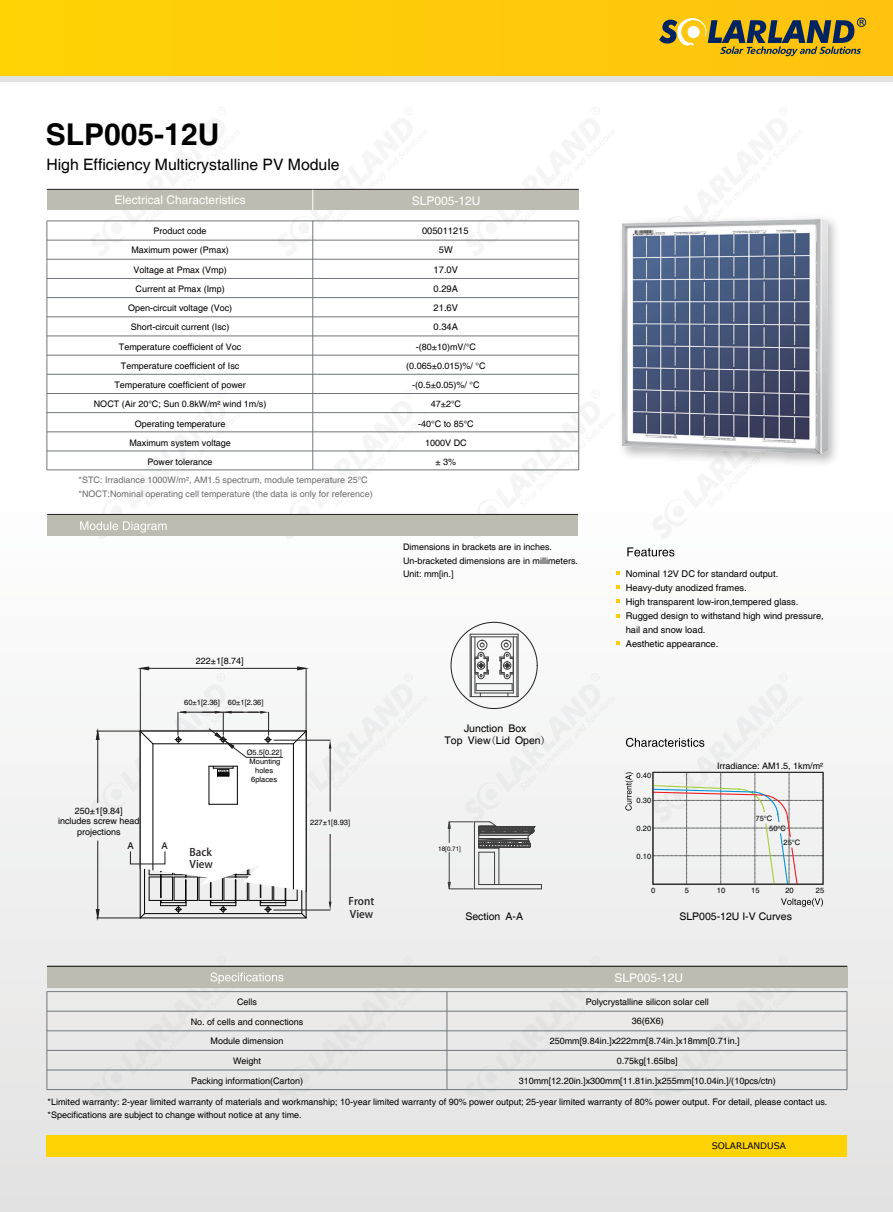
<style>
.page{position:relative;width:893px;height:1212px;background:#fff}
.page>*{position:absolute;margin:0;border:0;box-sizing:border-box;transform-origin:0 0}
.t1{font:700 30px "Helvetica";color:#000}
.t2{font:15.75px "Helvetica";color:#000}
.t3{font:12px "Helvetica";color:#fff}
.t4{font:10.5px/12.1px "Helvetica";color:#000;text-align:center}
.t5{font:10.5px/12.5px "Helvetica Bold G Bpc EUC H";color:#231f20}
.t6{font:9.3px/14px "Helvetica";color:#000}
.t7{font:9px/19.2px "Helvetica";color:#000;text-align:center}
.t8{font:9px/13.5px "Helvetica";color:#6c6d70}
.t9{font:9px "Verdana";color:#000}
.t10{font:7.5px/9.8px "Helvetica";color:#000}
.t11{font:6.3px "Helvetica";color:#000}
.s1{font-family:"Sim Sun"}
</style>
<div class="page">
<div style="left:0;top:499px;width:893px;height:713px;background:linear-gradient(to bottom,#fefefe,#e1e1e0)"></div>
<div style="left:0;top:76px;width:893px;height:6px;background:#e2e2e2"></div>
<svg style="left:91px;top:107px;width:149px;height:133px"></svg>
<svg style="left:465px;top:107px;width:135px;height:149px"></svg>
<svg style="left:278px;top:390px;width:150px;height:149px"></svg>
<svg style="left:465px;top:390px;width:150px;height:149px"></svg>
<svg style="left:653px;top:499px;width:149px;height:40px"></svg>
<div style="left:465px;top:956px;width:150px;height:149px;background:#e8e8e7"></div>
<div style="left:653px;top:956px;width:149px;height:149px;background:#e8e8e7"></div>
<img style="left:614px;top:216px;width:222px;height:257px">
<img style="left:623px;top:219px;width:204px;height:235px">
<div style="left:0;top:0;width:893px;height:76px;background:#fecb09"></div>
<svg style="left:659px;top:18px;width:207px;height:38px"></svg>
<div style="left:47px;top:966px;width:800px;height:21px;background:#bcbcb0"></div>
<div style="left:47px;top:189px;width:532px;height:21px;background:#bcbcb0"></div>
<hr style="left:47px;top:220px;width:532px;height:1px;background:#70767a">
<hr style="left:47px;top:451px;width:532px;height:1px;background:#70767a">
<hr style="left:47px;top:431px;width:532px;height:1px;background:#70767a">
<hr style="left:47px;top:412px;width:532px;height:1px;background:#70767a">
<hr style="left:47px;top:393px;width:532px;height:1px;background:#70767a">
<hr style="left:47px;top:374px;width:532px;height:1px;background:#70767a">
<hr style="left:47px;top:355px;width:532px;height:1px;background:#70767a">
<hr style="left:47px;top:336px;width:532px;height:1px;background:#70767a">
<hr style="left:47px;top:316px;width:532px;height:1px;background:#70767a">
<hr style="left:47px;top:297px;width:532px;height:1px;background:#70767a">
<hr style="left:47px;top:278px;width:532px;height:1px;background:#70767a">
<hr style="left:47px;top:259px;width:532px;height:1px;background:#70767a">
<hr style="left:47px;top:240px;width:532px;height:1px;background:#70767a">
<hr style="left:47px;top:189px;width:532px;height:1px;background:#231f20">
<hr style="left:47px;top:1069px;width:800px;height:1px;background:#70767a">
<hr style="left:47px;top:966px;width:800px;height:1px;background:#030303">
<hr style="left:47px;top:1030px;width:800px;height:1px;background:#70767a">
<hr style="left:47px;top:1011px;width:800px;height:1px;background:#70767a">
<hr style="left:47px;top:1050px;width:800px;height:1px;background:#70767a">
<div style="left:47px;top:514px;width:531px;height:22px;background:#bcbcb0"></div>
<svg style="left:80px;top:390px;width:160px;height:149px"></svg>
<div style="left:47px;top:1135px;width:800px;height:22px;background:#fed304"></div>
<hr style="left:47px;top:1089px;width:800px;height:1px;background:#70767a">
<hr style="left:47px;top:514px;width:531px;height:1px;background:#231f20">
<svg style="left:91px;top:956px;width:337px;height:149px;background:#dcdcda"></svg>
<svg style="left:781px;top:898px;width:42px;height:9px"></svg>
<hr style="left:47px;top:469px;width:532px;height:1px;background:#70767a">
<svg style="left:627px;top:547px;width:47px;height:9px"></svg>
<hr style="left:47px;top:221px;width:1px;height:249px;background:#70767a">
<hr style="left:578px;top:221px;width:1px;height:249px;background:#70767a">
<hr style="left:312px;top:221px;width:1px;height:249px;background:#70767a">
<svg style="left:278px;top:107px;width:150px;height:149px"></svg>
<hr style="left:47px;top:991px;width:1px;height:98px;background:#70767a">
<hr style="left:447px;top:991px;width:1px;height:98px;background:#70767a">
<hr style="left:847px;top:991px;width:1px;height:98px;background:#70767a">
<hr style="left:47px;top:991px;width:800px;height:1px;background:#70767a">
<svg style="left:625px;top:673px;width:199px;height:212px"></svg>
<div style="left:652px;top:772px;width:172px;height:113px;border:1px solid #231f20"></div>
<hr style="left:474px;top:822px;width:1px;height:67px;background:#3e3e3f">
<hr style="left:474px;top:888px;width:67px;height:1px;background:#3e3e3f">
<hr style="left:495px;top:884px;width:46px;height:1px;background:#3e3e3f">
<hr style="left:478px;top:852px;width:1px;height:32px;background:#3e3e3f">
<hr style="left:494px;top:852px;width:1px;height:32px;background:#3e3e3f">
<svg style="left:448px;top:882px;width:25px;height:9px"></svg>
<svg style="left:479px;top:884px;width:16px;height:1px"></svg>
<hr style="left:499px;top:848px;width:1px;height:36px;background:#3e3e3f">
<hr style="left:449px;top:852px;width:1px;height:30px;background:#3e3e3f">
<hr style="left:470px;top:634px;width:1px;height:63px;background:#3e3e3f">
<hr style="left:470px;top:634px;width:48px;height:1px;background:#3e3e3f">
<hr style="left:518px;top:634px;width:1px;height:63px;background:#3e3e3f">
<hr style="left:517px;top:637px;width:1px;height:60px;background:#3e3e3f">
<hr style="left:471px;top:637px;width:1px;height:60px;background:#3e3e3f">
<hr style="left:471px;top:636px;width:46px;height:1px;background:#3e3e3f">
<hr style="left:513px;top:637px;width:1px;height:56px;background:#3e3e3f">
<hr style="left:475px;top:637px;width:1px;height:56px;background:#3e3e3f">
<div style="left:501px;top:640px;width:10px;height:10px;border:1px solid #3e3e3f;border-radius:50%"></div>
<div style="left:477px;top:640px;width:10px;height:10px;border:1px solid #3e3e3f;border-radius:50%"></div>
<svg style="left:448px;top:642px;width:171px;height:211px"></svg>
<svg style="left:91px;top:667px;width:337px;height:253px"></svg>
<h1 class="t1" style="left:46px;top:116px;width:175px">SLP005-12U</h1>
<h2 class="t2" style="left:46px;top:155px;width:295px">High Efficiency Multicrystalline PV Module</h2>
<h3 class="t3" style="left:114px;top:193px;width:133px">Electrical Characteristics</h3>
<p class="t7" style="left:94px;top:222px;width:174px">Product code<br>Maximum power (Pmax)<br>Voltage at Pmax (Vmp)<br>Current at Pmax (Imp)<br>Open-circuit voltage (Voc)<br>Short-circuit current (Isc)<br>Temperature coefficient of Voc<br>Temperature coefficient of Isc<br>Temperature coefficient of power<br>NOCT (Air 20°C; Sun 0.8kW/m² wind 1m/s)<br>Operating temperature<br>Maximum system voltage<br>Power tolerance</p>
<p class="t8" style="left:79px;top:474px;width:296px">*STC: Irradiance 1000W/m², AM1.5 spectrum, module temperature 25°C *NOCT:Nominal operating cell temperature (the data is only for reference)</p>
<p class="t7" style="left:196px;top:651px;width:49px">222±1[8.74]</p>
<p class="t10" style="left:184px;top:697px;width:81px">60±1[2.36] 60±1[2.36]</p>
<p class="t7" style="left:58px;top:806px;width:83px;line-height:10.4px">250±1[9.84] includes screw head projections</p>
<p class="t6" style="left:127px;top:839px;width:8px">A</p>
<p class="t6" style="left:162px;top:839px;width:8px">A</p>
<p class="t5" style="left:190px;top:846px;width:25px">Back<br>View</p>
<p class="t10" style="left:247px;top:747px;width:37px">Ø5.5[0.2 ]</p>
<p class="t10" style="left:250px;top:747px;width:32px;text-align:right">2<br>Mounting</p>
<p class="t10" style="left:251px;top:766px;width:27px;line-height:8.7px;text-align:center">holes<br>6places</p>
<p class="t10" style="left:310px;top:818px;width:41px">227±1[8.93]</p>
<p class="t5" style="left:348px;top:895px;width:27px">Front<br>View</p>
<p class="t7" style="left:191px;top:992px;width:114px;line-height:19.8px">Cells<br>No. of cells and connections<br>Module dimension<br>Weight<br>Packing information(Carton)</p>
<h3 class="t3" style="left:412px;top:194px;width:70px">SLP005-12U</h3>
<p class="t6" style="left:422px;top:222px;width:48px;line-height:19px;text-align:center">005011215<br>5W<br>17.0V<br>0.29A<br>21.6V<br>0.34A</p>
<p class="t7" style="left:406px;top:337px;width:81px">-(80±10)mV/°C (0.065±0.015)%/ °C -(0.5±0.05)%/ °C<br>47±2°C<br>-40°C to 85°C<br>1000V DC<br>± 3%</p>
<p class="t7" style="left:403px;top:541px;width:177px;line-height:13.5px;text-align:left">Dimensions in brackets are in inches.<br>Un-bracketed dimensions are in millimeters.<br>Unit: mm[in.]</p>
<p class="t4" style="left:444px;top:722px;width:103px">Junction Box<br>Top View<span class="s1">(</span>Lid Open<span class="s1">)</span></p>
<p class="t11" style="left:438px;top:845px;width:24px">18[0.71]</p>
<p class="t4" style="left:465px;top:911px;width:59px">Section A-A</p>
<p class="t6" style="left:626px;top:567px;width:199px">Nominal 12V DC for standard output.<br>Heavy-duty anodized frames.<br>High transparent low-iron,tempered glass.<br>Rugged design to withstand high wind pressure, hail and snow load.<br>Aesthetic appearance.</p>
<p class="t10" style="left:637px;top:770px;width:16px">0.40</p>
<p class="t10" style="left:637px;top:795px;width:16px">0.30</p>
<p class="t10" style="left:637px;top:824px;width:16px">0.20</p>
<p class="t10" style="left:637px;top:851px;width:16px">0.10</p>
<p class="t7" style="left:717px;top:756px;width:108px">Irradiance: AM1.5, 1km/m²</p>
<p class="t10" style="left:769px;top:814px;width:18px;text-indent:-14px">75°C<br>50°C</p>
<p class="t10" style="left:784px;top:838px;width:18px">25°C</p>
<p class="t10" style="left:651px;top:886px;width:6px">0</p>
<p class="t10" style="left:685px;top:886px;width:6px">5</p>
<p class="t10" style="left:717px;top:886px;width:10px">10</p>
<p class="t10" style="left:751px;top:886px;width:10px">15</p>
<p class="t10" style="left:785px;top:886px;width:10px">20</p>
<p class="t10" style="left:816px;top:886px;width:10px">25</p>
<p class="t4" style="left:679px;top:911px;width:114px">SLP005-12U I-V Curves</p>
<h3 class="t3" style="left:614px;top:971px;width:70px">SLP005-12U</h3>
<p class="t7" style="left:519px;top:992px;width:259px;line-height:19.8px">Polycrystalline silicon solar cell<br>36(6X6)<br>250mm[9.84in.]x222mm[8.74in.]x18mm[0.71in.]<br>0.75kg[1.65lbs] 310mm[12.20in.]x300mm[11.81in.]x255mm[10.04in.]/(10pcs/ctn)</p>
<p class="t7" style="left:48px;top:1092px;width:781px">*Limited warranty: 2-year limited warranty of materials and workmanship; 10-year limited warranty of 90% power output; 25-year limited warranty of 80% power output. For detail, please contact us.</p>
<p class="t7" style="left:48px;top:1105px;width:256px">*Specifications are subject to change without notice at any time.</p>
<p class="t9" style="left:712px;top:1140px;width:76px">SOLARLANDUSA</p>
</div>
